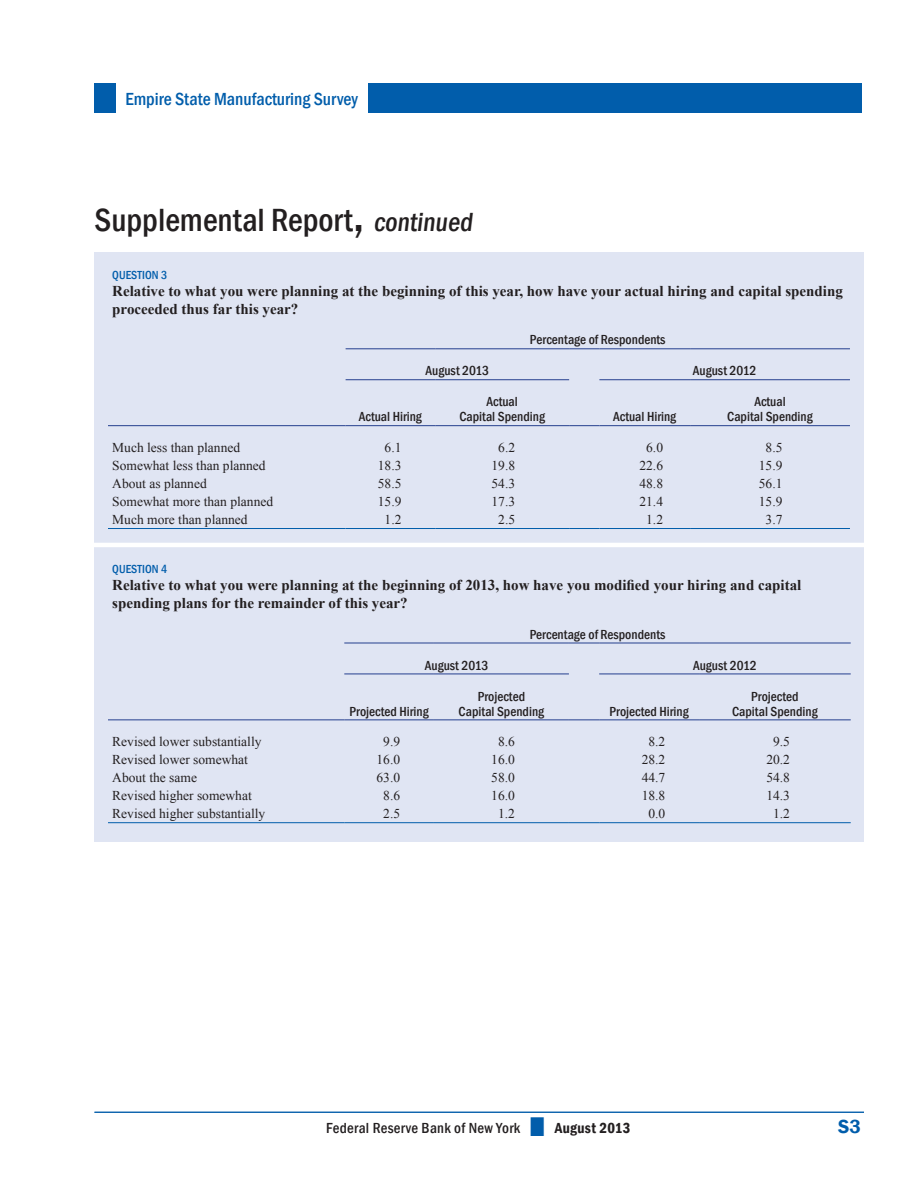
<style>
.page{position:relative;width:918px;height:1188px;background:#fff}
.page>*{position:absolute;margin:0;border:0;box-sizing:border-box;transform-origin:0 0}
.Headline_3{font:500 condensed 33px "Franklin Gothic";color:#231f20}
.t1{font:600 19.5px "Franklin Gothic";color:#015dab}
.t2{font:500 condensed 18px "Franklin Gothic";color:#015dab}
.Table_head{font:700 15px/17.2px "Times New Roman";color:#231f20}
.t3{font:500 condensed 15px "Franklin Gothic";letter-spacing:.02em;color:#231f20}
.Table_cell_body{font:13.5px "Times New Roman";color:#231f20}
.Table_column_header{font:500 condensed 13.5px/15px "Franklin Gothic";color:#231f20;text-align:center}
.Table_head-2{font:500 condensed 12px "Franklin Gothic";letter-spacing:.005em;color:#015dab}
.s1{font-size:48px}
.s2{font-size:27px}
.s3{color:#015dab}
.s4{font-weight:600}
</style>
<div class="page">
<div style="left:94px;top:83px;width:768px;height:30px;background:#015dab"></div>
<div style="left:116px;top:82px;width:251px;height:33px;background:#fff"></div>
<hr style="left:94px;top:1112px;width:770px;height:1px;background:#015dab">
<div style="left:95px;top:252px;width:769px;height:589px;background:#e0e5f3"></div>
<hr style="left:108px;top:822px;width:236px;height:1px;background:#015dab">
<hr style="left:344px;top:822px;width:90px;height:1px;background:#015dab">
<hr style="left:434px;top:822px;width:135px;height:1px;background:#015dab">
<hr style="left:569px;top:822px;width:30px;height:1px;background:#015dab">
<hr style="left:599px;top:822px;width:100px;height:1px;background:#015dab">
<hr style="left:699px;top:822px;width:152px;height:1px;background:#015dab">
<hr style="left:108px;top:719px;width:236px;height:1px;background:#253f8e">
<hr style="left:344px;top:719px;width:90px;height:1px;background:#253f8e">
<hr style="left:434px;top:719px;width:135px;height:1px;background:#253f8e">
<hr style="left:569px;top:719px;width:30px;height:1px;background:#253f8e">
<hr style="left:599px;top:719px;width:100px;height:1px;background:#253f8e">
<hr style="left:699px;top:719px;width:152px;height:1px;background:#253f8e">
<hr style="left:344px;top:674px;width:90px;height:1px;background:#253f8e">
<hr style="left:434px;top:674px;width:135px;height:1px;background:#253f8e">
<hr style="left:344px;top:643px;width:90px;height:1px;background:#253f8e">
<hr style="left:434px;top:643px;width:135px;height:1px;background:#253f8e">
<hr style="left:569px;top:643px;width:30px;height:1px;background:#253f8e">
<hr style="left:599px;top:643px;width:100px;height:1px;background:#253f8e">
<hr style="left:699px;top:643px;width:152px;height:1px;background:#253f8e">
<hr style="left:599px;top:674px;width:100px;height:1px;background:#253f8e">
<hr style="left:699px;top:674px;width:152px;height:1px;background:#253f8e">
<hr style="left:108px;top:425px;width:238px;height:1px;background:#253f8e">
<hr style="left:346px;top:425px;width:89px;height:1px;background:#253f8e">
<hr style="left:435px;top:425px;width:134px;height:1px;background:#253f8e">
<hr style="left:569px;top:425px;width:30px;height:1px;background:#253f8e">
<hr style="left:599px;top:425px;width:91px;height:1px;background:#253f8e">
<hr style="left:690px;top:425px;width:160px;height:1px;background:#253f8e">
<hr style="left:346px;top:379px;width:89px;height:1px;background:#253f8e">
<hr style="left:435px;top:379px;width:134px;height:1px;background:#253f8e">
<hr style="left:599px;top:379px;width:91px;height:1px;background:#253f8e">
<hr style="left:690px;top:379px;width:160px;height:1px;background:#253f8e">
<hr style="left:346px;top:348px;width:89px;height:1px;background:#253f8e">
<hr style="left:435px;top:348px;width:134px;height:1px;background:#253f8e">
<hr style="left:569px;top:348px;width:30px;height:1px;background:#253f8e">
<hr style="left:599px;top:348px;width:91px;height:1px;background:#253f8e">
<hr style="left:690px;top:348px;width:160px;height:1px;background:#253f8e">
<hr style="left:108px;top:528px;width:238px;height:1px;background:#015dab">
<hr style="left:346px;top:528px;width:89px;height:1px;background:#015dab">
<hr style="left:435px;top:528px;width:134px;height:1px;background:#015dab">
<hr style="left:569px;top:528px;width:30px;height:1px;background:#015dab">
<hr style="left:599px;top:528px;width:91px;height:1px;background:#015dab">
<hr style="left:690px;top:528px;width:160px;height:1px;background:#015dab">
<hr style="left:79px;top:543px;width:824px;height:4px;background:#fff">
<h3 class="t2" style="left:125px;top:87px;width:234px">Empire State Manufacturing Survey</h3>
<p class="Headline_3" style="left:94px;top:199px;width:384px">Supplemental Report<span class="s1">,</span> <span class="s2">continued</span></p>
<p class="Table_head-2" style="left:112px;top:267px;width:56px">QUESTION 3</p>
<p class="Table_head" style="left:112px;top:282px;width:732px">Relative to what you were planning at the beginning of this year, how have your actual hiring and capital spending proceeded thus far this year?</p>
<p class="Table_column_header" style="left:530px;top:332px;width:137px">Percentage of Respondents</p>
<p class="Table_column_header" style="left:426px;top:363px;width:65px">August 2013</p>
<p class="Table_column_header" style="left:693px;top:363px;width:65px">August 2012</p>
<p class="Table_column_header" style="left:359px;top:409px;width:65px">Actual Hiring</p>
<p class="Table_column_header" style="left:459px;top:394px;width:87px">Actual<br>Capital Spending</p>
<p class="Table_column_header" style="left:727px;top:394px;width:87px">Actual<br>Capital Spending</p>
<p class="Table_column_header" style="left:613px;top:409px;width:65px">Actual Hiring</p>
<p class="Table_cell_body" style="left:112px;top:439px;width:129px">Much less than planned</p>
<p class="Table_cell_body" style="left:385px;top:439px;width:18px">6.1</p>
<p class="Table_cell_body" style="left:498px;top:439px;width:18px">6.2</p>
<p class="Table_cell_body" style="left:646px;top:439px;width:18px">6.0</p>
<p class="Table_cell_body" style="left:766px;top:439px;width:18px">8.5</p>
<p class="Table_cell_body" style="left:112px;top:457px;width:155px">Somewhat less than planned</p>
<p class="Table_cell_body" style="left:378px;top:457px;width:25px">18.3</p>
<p class="Table_cell_body" style="left:492px;top:457px;width:25px">19.8</p>
<p class="Table_cell_body" style="left:639px;top:457px;width:25px">22.6</p>
<p class="Table_cell_body" style="left:759px;top:457px;width:25px">15.9</p>
<p class="Table_cell_body" style="left:112px;top:475px;width:96px">About as planned</p>
<p class="Table_cell_body" style="left:378px;top:475px;width:25px">58.5</p>
<p class="Table_cell_body" style="left:492px;top:475px;width:25px">54.3</p>
<p class="Table_cell_body" style="left:639px;top:475px;width:25px">48.8</p>
<p class="Table_cell_body" style="left:759px;top:475px;width:25px">56.1</p>
<p class="Table_cell_body" style="left:112px;top:493px;width:162px">Somewhat more than planned</p>
<p class="Table_cell_body" style="left:378px;top:493px;width:25px">15.9</p>
<p class="Table_cell_body" style="left:492px;top:493px;width:25px">17.3</p>
<p class="Table_cell_body" style="left:639px;top:493px;width:25px">21.4</p>
<p class="Table_cell_body" style="left:759px;top:493px;width:25px">15.9</p>
<p class="Table_cell_body" style="left:112px;top:511px;width:137px">Much more than planned</p>
<p class="Table_cell_body" style="left:385px;top:511px;width:18px">1.2</p>
<p class="Table_cell_body" style="left:498px;top:511px;width:18px">2.5</p>
<p class="Table_cell_body" style="left:646px;top:511px;width:18px">1.2</p>
<p class="Table_cell_body" style="left:766px;top:511px;width:18px">3.7</p>
<p class="Table_head-2" style="left:112px;top:561px;width:56px">QUESTION 4</p>
<p class="Table_head" style="left:112px;top:576px;width:691px">Relative to what you were planning at the beginning of 2013, how have you modified your hiring and capital spending plans for the remainder of this year?</p>
<p class="Table_column_header" style="left:530px;top:627px;width:137px">Percentage of Respondents</p>
<p class="Table_column_header" style="left:425px;top:658px;width:65px">August 2013</p>
<p class="Table_column_header" style="left:693px;top:658px;width:65px">August 2012</p>
<p class="Table_column_header" style="left:350px;top:703px;width:81px">Projected Hiring</p>
<p class="Table_column_header" style="left:459px;top:688px;width:87px">Projected<br>Capital Spending</p>
<p class="Table_column_header" style="left:732px;top:688px;width:87px">Projected<br>Capital Spending</p>
<p class="Table_column_header" style="left:610px;top:703px;width:81px">Projected Hiring</p>
<p class="Table_cell_body" style="left:112px;top:733px;width:151px">Revised lower substantially</p>
<p class="Table_cell_body" style="left:383px;top:733px;width:18px">9.9</p>
<p class="Table_cell_body" style="left:498px;top:733px;width:18px">8.6</p>
<p class="Table_cell_body" style="left:648px;top:733px;width:18px">8.2</p>
<p class="Table_cell_body" style="left:773px;top:733px;width:18px">9.5</p>
<p class="Table_cell_body" style="left:112px;top:751px;width:137px">Revised lower somewhat</p>
<p class="Table_cell_body" style="left:377px;top:751px;width:25px">16.0</p>
<p class="Table_cell_body" style="left:491px;top:751px;width:25px">16.0</p>
<p class="Table_cell_body" style="left:642px;top:751px;width:25px">28.2</p>
<p class="Table_cell_body" style="left:766px;top:751px;width:25px">20.2</p>
<p class="Table_cell_body" style="left:112px;top:769px;width:86px">About the same</p>
<p class="Table_cell_body" style="left:377px;top:769px;width:25px">63.0</p>
<p class="Table_cell_body" style="left:491px;top:769px;width:25px">58.0</p>
<p class="Table_cell_body" style="left:642px;top:769px;width:25px">44.7</p>
<p class="Table_cell_body" style="left:766px;top:769px;width:25px">54.8</p>
<p class="Table_cell_body" style="left:112px;top:787px;width:141px">Revised higher somewhat</p>
<p class="Table_cell_body" style="left:383px;top:787px;width:18px">8.6</p>
<p class="Table_cell_body" style="left:491px;top:787px;width:25px">16.0</p>
<p class="Table_cell_body" style="left:642px;top:787px;width:25px">18.8</p>
<p class="Table_cell_body" style="left:766px;top:787px;width:25px">14.3</p>
<p class="Table_cell_body" style="left:112px;top:805px;width:154px">Revised higher substantially</p>
<p class="Table_cell_body" style="left:383px;top:805px;width:18px">2.5</p>
<p class="Table_cell_body" style="left:498px;top:805px;width:18px">1.2</p>
<p class="Table_cell_body" style="left:648px;top:805px;width:18px">0.0</p>
<p class="Table_cell_body" style="left:773px;top:805px;width:18px">1.2</p>
<p class="t3" style="left:326px;top:1118px;width:306px">Federal Reserve Bank of New York <span class="s3">■</span> <span class="s4">August 2013</span></p>
<p class="t1" style="left:838px;top:1115px;width:24px">S3</p>
</div>
